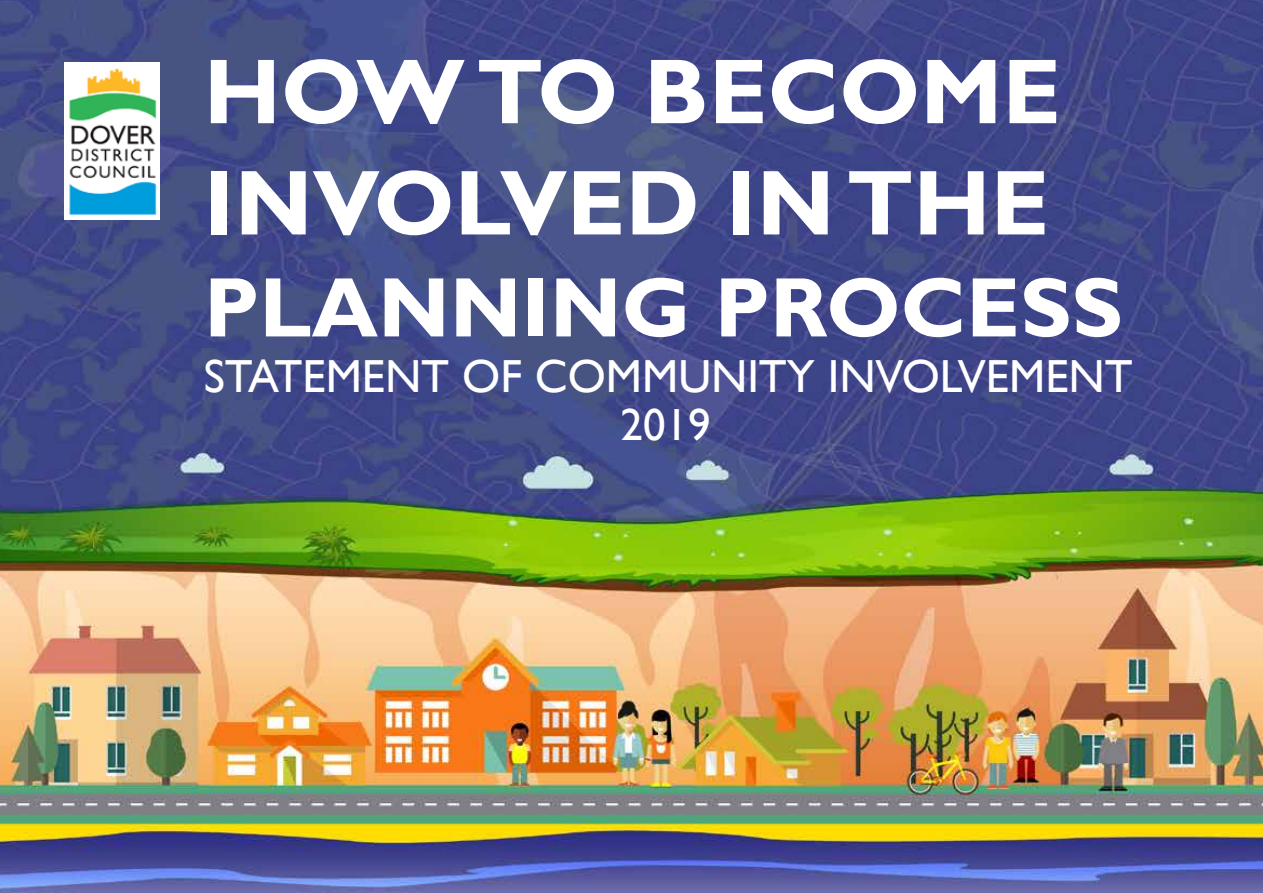
<style>
.page{position:relative;width:1263px;height:893px;background:#fff}
.page>*{position:absolute;margin:0;border:0;box-sizing:border-box;transform-origin:0 0}
.t1{font:700 92.7px/111.3px "Gill Sans";color:#fff}
.t2{font:700 85.05px "Gill Sans";color:#fff}
.t3{font:46.35px "Gill Sans";color:#fff}
.t4{font:45px "Gill Sans";color:#fff}
</style>
<div class="page">
<img style="left:0;top:0;width:1263px;height:893px">
<img style="left:64px;top:62px;width:96px;height:158px">
<h1 class="t1" style="left:204px;top:39px;width:859px">HOW TO BECOME<br>INVOLVED IN THE</h1>
<h2 class="t2" style="left:204px;top:257px;width:920px">PLANNING PROCESS</h2>
<p class="t3" style="left:204px;top:349px;width:930px">STATEMENT OF COMMUNITY INVOLVEMENT</p>
<p class="t4" style="left:620px;top:399px;width:91px">2019</p>
</div>
